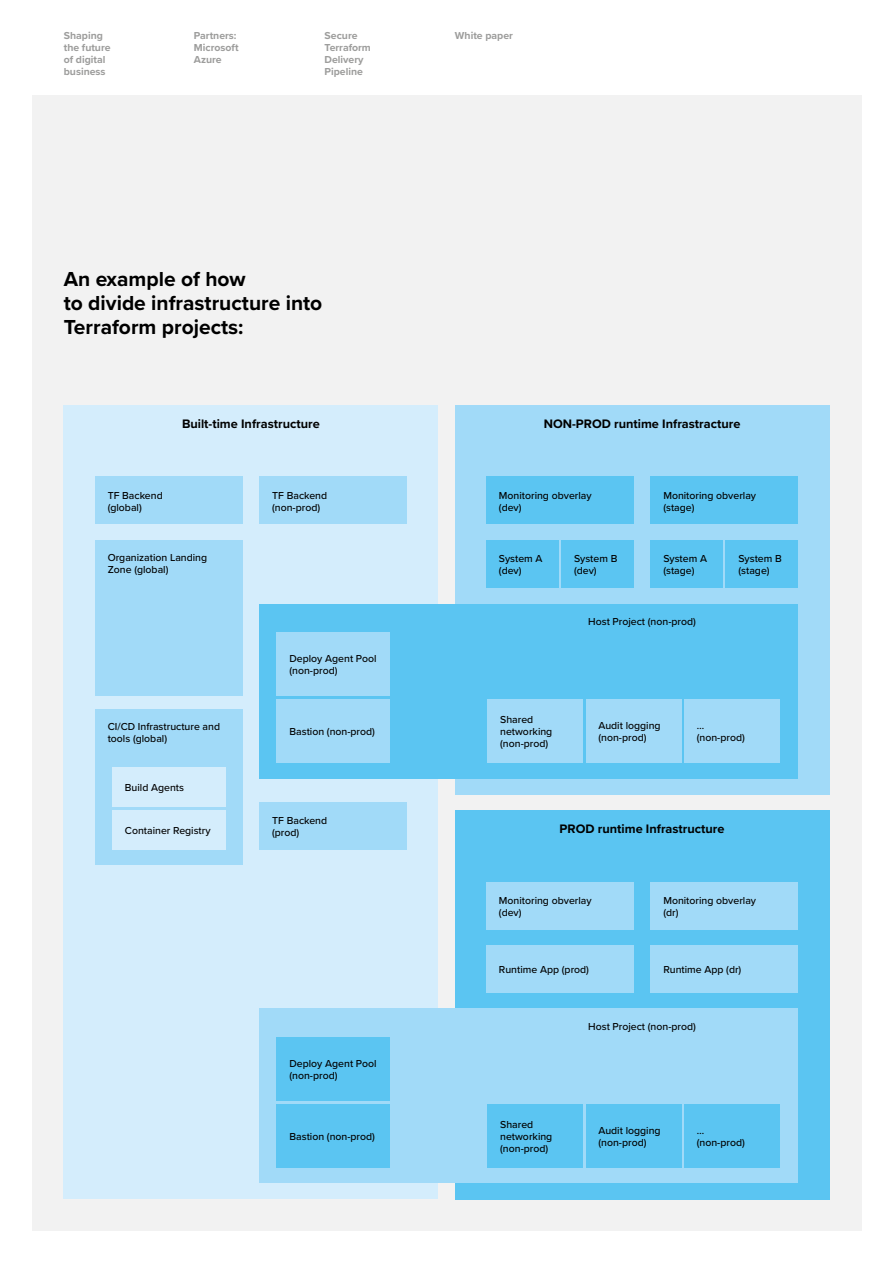
<style>
.page{position:relative;width:893px;height:1263px;background:#fff}
.page>*{position:absolute;margin:0;border:0;box-sizing:border-box;transform-origin:0 0}
.t1{font:700 21px/24px "Proxima Nova";color:#000}
.t2{font:700 12.75px "Proxima Nova";color:#000}
.t3{font:500 10.5px/12px "Proxima Nova";color:#000}
.t4{font:700 10.5px/12px "Proxima Nova";color:#9d9d9c}
</style>
<div class="page">
<div style="left:32px;top:96px;width:829px;height:1135px;background:#f2f2f2"></div>
<div style="left:64px;top:405px;width:374px;height:794px;background:#d4edfc"></div>
<div style="left:455px;top:405px;width:374px;height:389px;background:#a1daf8"></div>
<div style="left:455px;top:810px;width:374px;height:389px;background:#5bc5f2"></div>
<div style="left:95px;top:477px;width:147px;height:47px;background:#a1daf8"></div>
<div style="left:95px;top:540px;width:147px;height:156px;background:#a1daf8"></div>
<div style="left:95px;top:709px;width:147px;height:156px;background:#a1daf8"></div>
<div style="left:486px;top:477px;width:148px;height:47px;background:#5bc5f2"></div>
<div style="left:486px;top:882px;width:148px;height:47px;background:#a1daf8"></div>
<div style="left:486px;top:945px;width:148px;height:48px;background:#a1daf8"></div>
<div style="left:259px;top:604px;width:539px;height:174px;background:#5bc5f2"></div>
<div style="left:259px;top:1009px;width:539px;height:174px;background:#a1daf8"></div>
<div style="left:486px;top:540px;width:72px;height:48px;background:#5bc5f2"></div>
<div style="left:277px;top:632px;width:113px;height:64px;background:#a1daf8"></div>
<div style="left:277px;top:1037px;width:113px;height:64px;background:#5bc5f2"></div>
<div style="left:277px;top:699px;width:113px;height:64px;background:#a1daf8"></div>
<div style="left:112px;top:767px;width:113px;height:40px;background:#d4edfc"></div>
<div style="left:112px;top:810px;width:113px;height:40px;background:#d4edfc"></div>
<div style="left:277px;top:1104px;width:113px;height:64px;background:#5bc5f2"></div>
<div style="left:487px;top:699px;width:96px;height:64px;background:#a1daf8"></div>
<div style="left:586px;top:699px;width:95px;height:64px;background:#a1daf8"></div>
<div style="left:684px;top:699px;width:96px;height:64px;background:#a1daf8"></div>
<div style="left:487px;top:1104px;width:96px;height:64px;background:#5bc5f2"></div>
<div style="left:586px;top:1104px;width:95px;height:64px;background:#5bc5f2"></div>
<div style="left:684px;top:1104px;width:96px;height:64px;background:#5bc5f2"></div>
<div style="left:651px;top:540px;width:72px;height:48px;background:#5bc5f2"></div>
<div style="left:561px;top:540px;width:73px;height:48px;background:#5bc5f2"></div>
<div style="left:726px;top:540px;width:72px;height:48px;background:#5bc5f2"></div>
<div style="left:259px;top:477px;width:148px;height:47px;background:#a1daf8"></div>
<div style="left:259px;top:802px;width:148px;height:48px;background:#a1daf8"></div>
<div style="left:651px;top:477px;width:147px;height:47px;background:#5bc5f2"></div>
<div style="left:651px;top:882px;width:147px;height:47px;background:#a1daf8"></div>
<div style="left:651px;top:945px;width:147px;height:48px;background:#a1daf8"></div>
<p class="t4" style="left:64px;top:29px;width:48px">Shaping the future of digital business</p>
<p class="t4" style="left:194px;top:29px;width:46px">Partners:<br>Microsoft<br>Azure</p>
<p class="t4" style="left:325px;top:29px;width:48px">Secure<br>Terraform<br>Delivery<br>Pipeline</p>
<p class="t4" style="left:455px;top:29px;width:60px">White paper</p>
<h1 class="t1" style="left:64px;top:266px;width:260px">An example of how<br>to divide infrastructure into<br>Terraform projects:</h1>
<p class="t2" style="left:182px;top:414px;width:139px">Built-time Infrastructure</p>
<p class="t3" style="left:108px;top:489px;width:57px">TF Backend (global)</p>
<p class="t3" style="left:272px;top:489px;width:57px">TF Backend (non-prod)</p>
<p class="t3" style="left:108px;top:551px;width:101px">Organization Landing<br>Zone (global)</p>
<p class="t3" style="left:108px;top:720px;width:114px">CI/CD Infrastructure and tools (global)</p>
<p class="t3" style="left:125px;top:781px;width:61px">Build Agents</p>
<p class="t3" style="left:125px;top:824px;width:87px">Container Registry</p>
<p class="t3" style="left:289px;top:652px;width:89px">Deploy Agent Pool (non-prod)</p>
<p class="t3" style="left:289px;top:725px;width:87px">Bastion (non-prod)</p>
<p class="t3" style="left:272px;top:814px;width:57px">TF Backend (prod)</p>
<p class="t3" style="left:289px;top:1057px;width:89px">Deploy Agent Pool (non-prod)</p>
<p class="t3" style="left:289px;top:1130px;width:87px">Bastion (non-prod)</p>
<p class="t2" style="left:544px;top:414px;width:198px">NON-PROD runtime Infrastracture</p>
<p class="t3" style="left:499px;top:489px;width:94px">Monitoring obverlay (dev)</p>
<p class="t3" style="left:663px;top:489px;width:94px">Monitoring obverlay (stage)</p>
<p class="t3" style="left:499px;top:552px;width:45px">System A (dev)</p>
<p class="t3" style="left:574px;top:552px;width:45px">System B (dev)</p>
<p class="t3" style="left:738px;top:552px;width:45px">System B (stage)</p>
<p class="t3" style="left:663px;top:552px;width:45px">System A (stage)</p>
<p class="t3" style="left:588px;top:615px;width:109px">Host Project (non-prod)</p>
<p class="t3" style="left:500px;top:713px;width:54px">Shared networking (non-prod)</p>
<p class="t3" style="left:598px;top:719px;width:64px">Audit logging (non-prod)</p>
<p class="t3" style="left:697px;top:719px;width:50px">… (non-prod)</p>
<p class="t2" style="left:560px;top:819px;width:167px">PROD runtime Infrastructure</p>
<p class="t3" style="left:499px;top:894px;width:94px">Monitoring obverlay (dev)</p>
<p class="t3" style="left:499px;top:963px;width:92px">Runtime App (prod)</p>
<p class="t3" style="left:663px;top:894px;width:94px">Monitoring obverlay (dr)</p>
<p class="t3" style="left:663px;top:963px;width:80px">Runtime App (dr)</p>
<p class="t3" style="left:588px;top:1020px;width:109px">Host Project (non-prod)</p>
<p class="t3" style="left:500px;top:1118px;width:54px">Shared networking (non-prod)</p>
<p class="t3" style="left:598px;top:1124px;width:64px">Audit logging (non-prod)</p>
<p class="t3" style="left:697px;top:1124px;width:50px">… (non-prod)</p>
</div>
